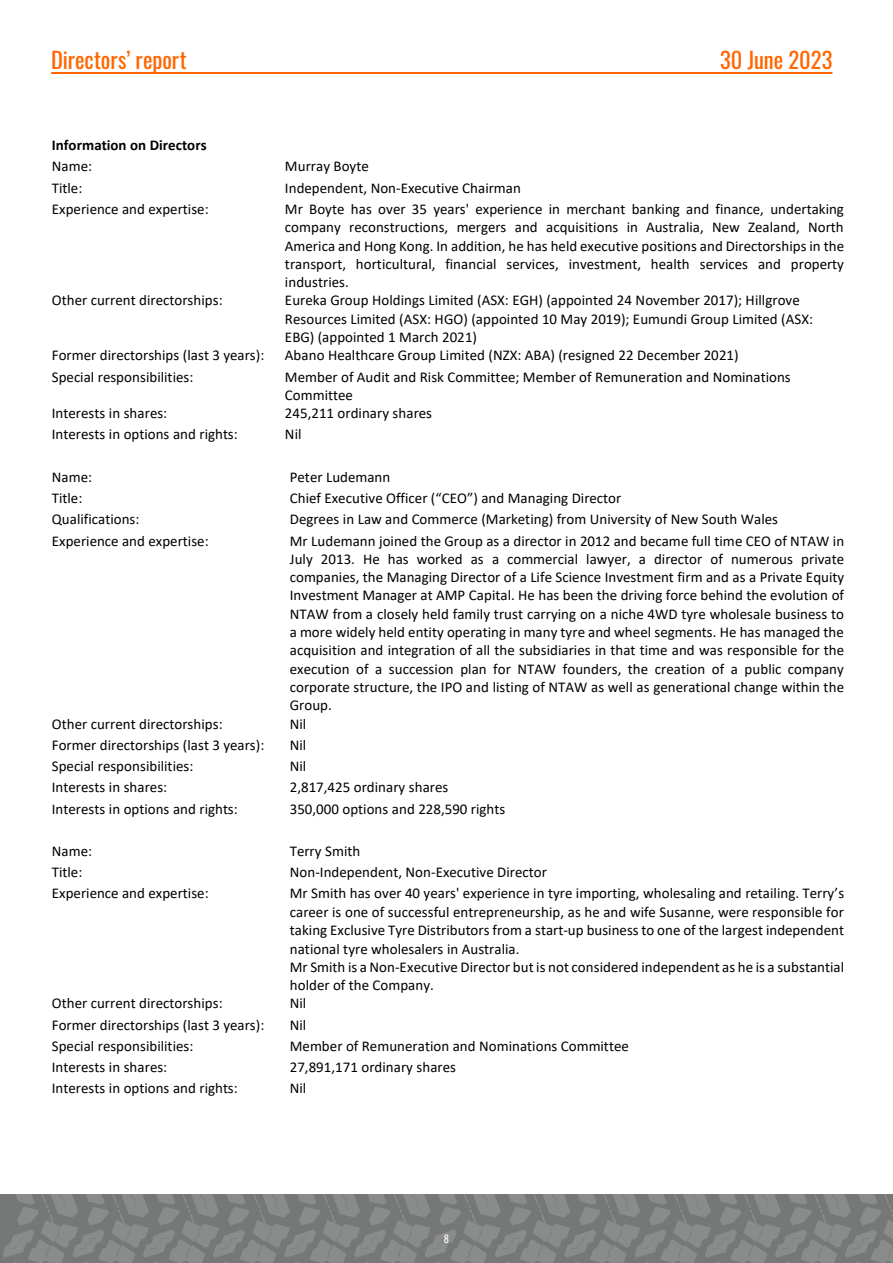
<style>
.page{position:relative;width:893px;height:1263px;background:#fff}
.page>*{position:absolute;margin:0;border:0;box-sizing:border-box;transform-origin:0 0}
.t1{font:22.5px "Oswald";color:#f60}
.t2{font:15px/18.3px "Calibri";color:#000}
.t3{font:700 15px "Calibri";letter-spacing:.005em;color:#000}
.t4{font:10.5px "Oswald";color:#fff}
</style>
<div class="page">
<hr style="left:51px;top:72px;width:782px;height:2px;background:#ff6804">
<svg style="left:0;top:1195px;width:893px;height:68px"></svg>
<h1 class="t1" style="left:51px;top:39px;width:137px">Directors’ report</h1>
<h1 class="t1" style="left:720px;top:39px;width:114px">30 June 2023</h1>
<p class="t3" style="left:52px;top:134px;width:156px">Information on Directors</p>
<p class="t2" style="left:52px;top:157px;width:42px">Name:</p>
<p class="t2" style="left:285px;top:157px;width:85px">Murray Boyte</p>
<p class="t2" style="left:52px;top:178px;width:32px">Title:</p>
<p class="t2" style="left:285px;top:178px;width:237px">Independent, Non-Executive Chairman</p>
<p class="t2" style="left:52px;top:199px;width:159px">Experience and expertise:</p>
<p class="t2" style="left:285px;top:199px;width:561px;text-align:justify">Mr Boyte has over 35 years' experience in merchant banking and finance, undertaking company reconstructions, mergers and acquisitions in Australia, New Zealand, North America and Hong Kong. In addition, he has held executive positions and Directorships in the transport, horticultural, financial services, investment, health services and property industries.</p>
<p class="t2" style="left:52px;top:291px;width:172px">Other current directorships:</p>
<p class="t2" style="left:285px;top:291px;width:530px">Eureka Group Holdings Limited (ASX: EGH) (appointed 24 November 2017); Hillgrove<br>Resources Limited (ASX: HGO) (appointed 10 May 2019); Eumundi Group Limited (ASX:<br>EBG) (appointed 1 March 2021)</p>
<p class="t2" style="left:52px;top:346px;width:214px">Former directorships (last 3 years):</p>
<p class="t2" style="left:285px;top:346px;width:455px">Abano Healthcare Group Limited (NZX: ABA) (resigned 22 December 2021)</p>
<p class="t2" style="left:52px;top:367px;width:143px">Special responsibilities:</p>
<p class="t2" style="left:285px;top:367px;width:507px">Member of Audit and Risk Committee; Member of Remuneration and Nominations<br>Committee</p>
<p class="t2" style="left:52px;top:404px;width:117px">Interests in shares:</p>
<p class="t2" style="left:285px;top:404px;width:149px">245,211 ordinary shares</p>
<p class="t2" style="left:52px;top:425px;width:187px">Interests in options and rights:</p>
<p class="t2" style="left:285px;top:425px;width:18px">Nil</p>
<p class="t2" style="left:52px;top:467px;width:42px">Name:</p>
<p class="t2" style="left:290px;top:467px;width:102px">Peter Ludemann</p>
<p class="t2" style="left:52px;top:489px;width:32px">Title:</p>
<p class="t2" style="left:290px;top:489px;width:333px">Chief Executive Officer (“CEO”) and Managing Director</p>
<p class="t2" style="left:52px;top:510px;width:89px">Qualifications:</p>
<p class="t2" style="left:290px;top:510px;width:490px">Degrees in Law and Commerce (Marketing) from University of New South Wales</p>
<p class="t2" style="left:52px;top:531px;width:159px">Experience and expertise:</p>
<p class="t2" style="left:290px;top:531px;width:556px;text-align:justify">Mr Ludemann joined the Group as a director in 2012 and became full time CEO of NTAW in July 2013. He has worked as a commercial lawyer, a director of numerous private companies, the Managing Director of a Life Science Investment firm and as a Private Equity Investment Manager at AMP Capital. He has been the driving force behind the evolution of NTAW from a closely held family trust carrying on a niche 4WD tyre wholesale business to a more widely held entity operating in many tyre and wheel segments. He has managed the acquisition and integration of all the subsidiaries in that time and was responsible for the execution of a succession plan for NTAW founders, the creation of a public company corporate structure, the IPO and listing of NTAW as well as generational change within the Group.</p>
<p class="t2" style="left:52px;top:714px;width:172px">Other current directorships:</p>
<p class="t2" style="left:290px;top:714px;width:18px">Nil</p>
<p class="t2" style="left:52px;top:735px;width:214px">Former directorships (last 3 years):</p>
<p class="t2" style="left:290px;top:735px;width:18px">Nil</p>
<p class="t2" style="left:52px;top:757px;width:143px">Special responsibilities:</p>
<p class="t2" style="left:290px;top:757px;width:18px">Nil</p>
<p class="t2" style="left:52px;top:778px;width:117px">Interests in shares:</p>
<p class="t2" style="left:290px;top:778px;width:160px">2,817,425 ordinary shares</p>
<p class="t2" style="left:52px;top:799px;width:187px">Interests in options and rights:</p>
<p class="t2" style="left:290px;top:799px;width:217px">350,000 options and 228,590 rights</p>
<p class="t2" style="left:52px;top:842px;width:42px">Name:</p>
<p class="t2" style="left:290px;top:842px;width:72px">Terry Smith</p>
<p class="t2" style="left:52px;top:863px;width:32px">Title:</p>
<p class="t2" style="left:290px;top:863px;width:259px">Non-Independent, Non-Executive Director</p>
<p class="t2" style="left:52px;top:884px;width:159px">Experience and expertise:</p>
<p class="t2" style="left:290px;top:884px;width:556px">Mr Smith has over 40 years' experience in tyre importing, wholesaling and retailing. Terry’s career is one of successful entrepreneurship, as he and wife Susanne, were responsible for taking Exclusive Tyre Distributors from a start-up business to one of the largest independent national tyre wholesalers in Australia.<br>Mr Smith is a Non-Executive Director but is not considered independent as he is a substantial holder of the Company.</p>
<p class="t2" style="left:52px;top:994px;width:172px">Other current directorships:</p>
<p class="t2" style="left:290px;top:994px;width:18px">Nil</p>
<p class="t2" style="left:52px;top:1015px;width:214px">Former directorships (last 3 years):</p>
<p class="t2" style="left:290px;top:1015px;width:18px">Nil</p>
<p class="t2" style="left:52px;top:1036px;width:143px">Special responsibilities:</p>
<p class="t2" style="left:290px;top:1036px;width:340px">Member of Remuneration and Nominations Committee</p>
<p class="t2" style="left:52px;top:1057px;width:117px">Interests in shares:</p>
<p class="t2" style="left:290px;top:1057px;width:168px">27,891,171 ordinary shares</p>
<p class="t2" style="left:52px;top:1079px;width:187px">Interests in options and rights:</p>
<p class="t2" style="left:290px;top:1079px;width:18px">Nil</p>
<p class="t4" style="left:444px;top:1229px;width:7px">8</p>
</div>
